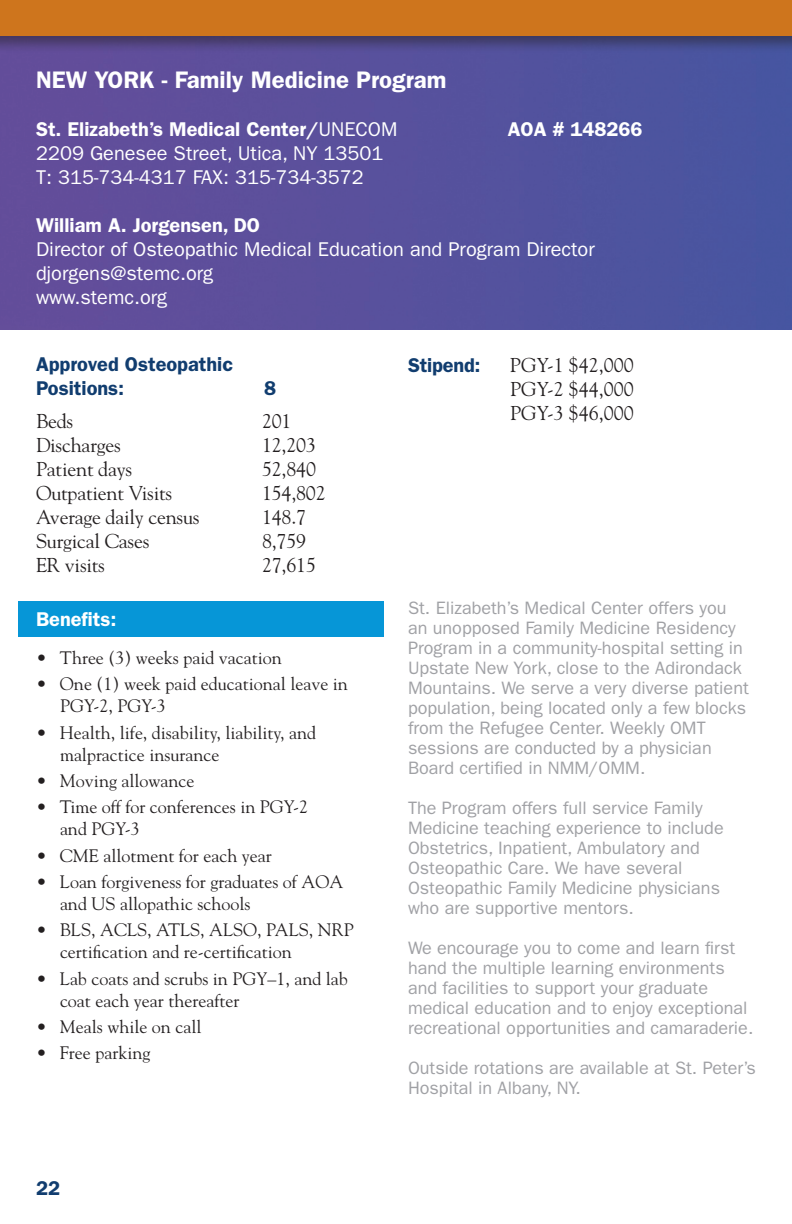
<style>
.page{position:relative;width:792px;height:1224px;background:#fff}
.page>*{position:absolute;margin:0;border:0;box-sizing:border-box;transform-origin:0 0}
.Subhead{font:600 24px "ITC Franklin Gothic Std";color:#fff}
.Body_Goudy{font:20px/24px "Goudy Std";letter-spacing:-.01em;color:#231f20;text-align:justify}
.Body_Franklin{font:20px "ITC Franklin Gothic Std";color:#fff}
.Body_Franklin-2{font:600 20px "ITC Franklin Gothic Std";color:#fff}
.Body_Franklin-3{font:600 20px/24px "ITC Franklin Gothic Std";color:#113d6f}
.Body_Goudy-2{font:600 20px "ITC Franklin Gothic Std";letter-spacing:-.01em;color:#113d6f}
.Body_Goudy-3{font:18px/20px "ITC Franklin Gothic Std";color:#a0a1a5}
.Body_Goudy-4{font:18px/22px "Goudy Std";color:#231f20}
.s1{font-weight:400}
</style>
<div class="page">
<img style="left:0;top:55px;width:792px;height:275px">
<div style="left:0;top:0;width:792px;height:55px;background:#231f20;opacity:.5"></div>
<div style="left:0;top:0;width:792px;height:36px;background:#ce751d"></div>
<div style="left:18px;top:601px;width:366px;height:36px;background:#0696d7"></div>
<p class="Subhead" style="left:36px;top:66px;width:412px">NEW YORK - Family Medicine Program</p>
<p class="Body_Franklin-2" style="left:36px;top:118px;width:363px">St. Elizabeth’s Medical Center/<span class="s1">UNECOM</span></p>
<p class="Body_Franklin-2" style="left:508px;top:118px;width:136px">AOA # 148266</p>
<p class="Body_Franklin" style="left:36px;top:142px;width:349px">2209 Genesee Street, Utica, NY 13501</p>
<p class="Body_Franklin" style="left:36px;top:166px;width:329px">T: 315-734-4317 FAX: 315-734-3572</p>
<p class="Body_Franklin-2" style="left:36px;top:214px;width:226px">William A. Jorgensen, DO</p>
<p class="Body_Franklin" style="left:36px;top:238px;width:560px">Director of Osteopathic Medical Education and Program Director</p>
<p class="Body_Franklin" style="left:36px;top:262px;width:179px">djorgens@stemc.org</p>
<p class="Body_Franklin" style="left:36px;top:286px;width:133px">www.stemc.org</p>
<p class="Body_Franklin-3" style="left:36px;top:352px;width:199px">Approved Osteopathic<br>Positions:</p>
<p class="Body_Franklin-3" style="left:264px;top:376px;width:13px">8</p>
<p class="Body_Goudy" style="left:36px;top:409px;width:39px">Beds</p>
<p class="Body_Goudy" style="left:262px;top:409px;width:31px">201</p>
<p class="Body_Goudy" style="left:36px;top:433px;width:86px">Discharges</p>
<p class="Body_Goudy" style="left:262px;top:433px;width:55px">12,203</p>
<p class="Body_Goudy" style="left:36px;top:457px;width:98px">Patient days</p>
<p class="Body_Goudy" style="left:262px;top:457px;width:55px">52,840</p>
<p class="Body_Goudy" style="left:36px;top:481px;width:138px">Outpatient Visits</p>
<p class="Body_Goudy" style="left:262px;top:481px;width:65px">154,802</p>
<p class="Body_Goudy" style="left:36px;top:505px;width:165px">Average daily census</p>
<p class="Body_Goudy" style="left:262px;top:505px;width:46px">148.7</p>
<p class="Body_Goudy" style="left:36px;top:529px;width:115px">Surgical Cases</p>
<p class="Body_Goudy" style="left:262px;top:529px;width:46px">8,759</p>
<p class="Body_Goudy" style="left:36px;top:553px;width:70px">ER visits</p>
<p class="Body_Goudy" style="left:262px;top:553px;width:55px">27,615</p>
<p class="Body_Franklin-2" style="left:36px;top:608px;width:82px">Benefits:</p>
<p class="Body_Goudy-4" style="left:36px;top:647px;width:247px">• Three (3) weeks paid vacation</p>
<p class="Body_Goudy-4" style="left:60px;top:673px;width:289px;text-indent:-24px">• One (1) week paid educational leave in<br>PGY-2, PGY-3</p>
<p class="Body_Goudy-4" style="left:60px;top:721px;width:258px;text-indent:-24px">• Health, life, disability, liability, and malpractice insurance</p>
<p class="Body_Goudy-4" style="left:36px;top:770px;width:160px">• Moving allowance</p>
<p class="Body_Goudy-4" style="left:60px;top:796px;width:250px;text-indent:-24px">• Time off for conferences in PGY-2 and PGY-3</p>
<p class="Body_Goudy-4" style="left:36px;top:844px;width:237px">• CME allotment for each year</p>
<p class="Body_Goudy-4" style="left:60px;top:871px;width:285px;text-indent:-24px">• Loan forgiveness for graduates of AOA and US allopathic schools</p>
<p class="Body_Goudy-4" style="left:60px;top:919px;width:295px;text-indent:-24px">• BLS, ACLS, ATLS, ALSO, PALS, NRP certification and re-certification</p>
<p class="Body_Goudy-4" style="left:60px;top:967px;width:289px;text-indent:-24px">• Lab coats and scrubs in PGY–1, and lab coat each year thereafter</p>
<p class="Body_Goudy-4" style="left:36px;top:1016px;width:167px">• Meals while on call</p>
<p class="Body_Goudy-4" style="left:36px;top:1042px;width:116px">• Free parking</p>
<p class="Body_Franklin-3" style="left:36px;top:1176px;width:25px">22</p>
<p class="Body_Goudy-2" style="left:408px;top:353px;width:74px">Stipend:</p>
<p class="Body_Goudy" style="left:510px;top:353px;width:125px">PGY-1 $42,000<br>PGY-2 $44,000<br>PGY-3 $46,000</p>
<p class="Body_Goudy-3" style="left:408px;top:598px;width:342px">St. Elizabeth’s Medical Center offers you an unopposed Family Medicine Residency Program in a community-hospital setting in Upstate New York, close to the Adirondack Mountains. We serve a very diverse patient population, being located only a few blocks from the Refugee Center. Weekly OMT sessions are conducted by a physician Board certified in NMM/OMM.</p>
<p class="Body_Goudy-3" style="left:408px;top:798px;width:317px">The Program offers full service Family Medicine teaching experience to include Obstetrics, Inpatient, Ambulatory and Osteopathic Care. We have several Osteopathic Family Medicine physicians who are supportive mentors.</p>
<p class="Body_Goudy-3" style="left:408px;top:938px;width:347px">We encourage you to come and learn first hand the multiple learning environments and facilities to support your graduate medical education and to enjoy exceptional recreational opportunities and camaraderie.</p>
<p class="Body_Goudy-3" style="left:408px;top:1058px;width:349px">Outside rotations are available at St. Peter’s<br>Hospital in Albany, NY.</p>
</div>
